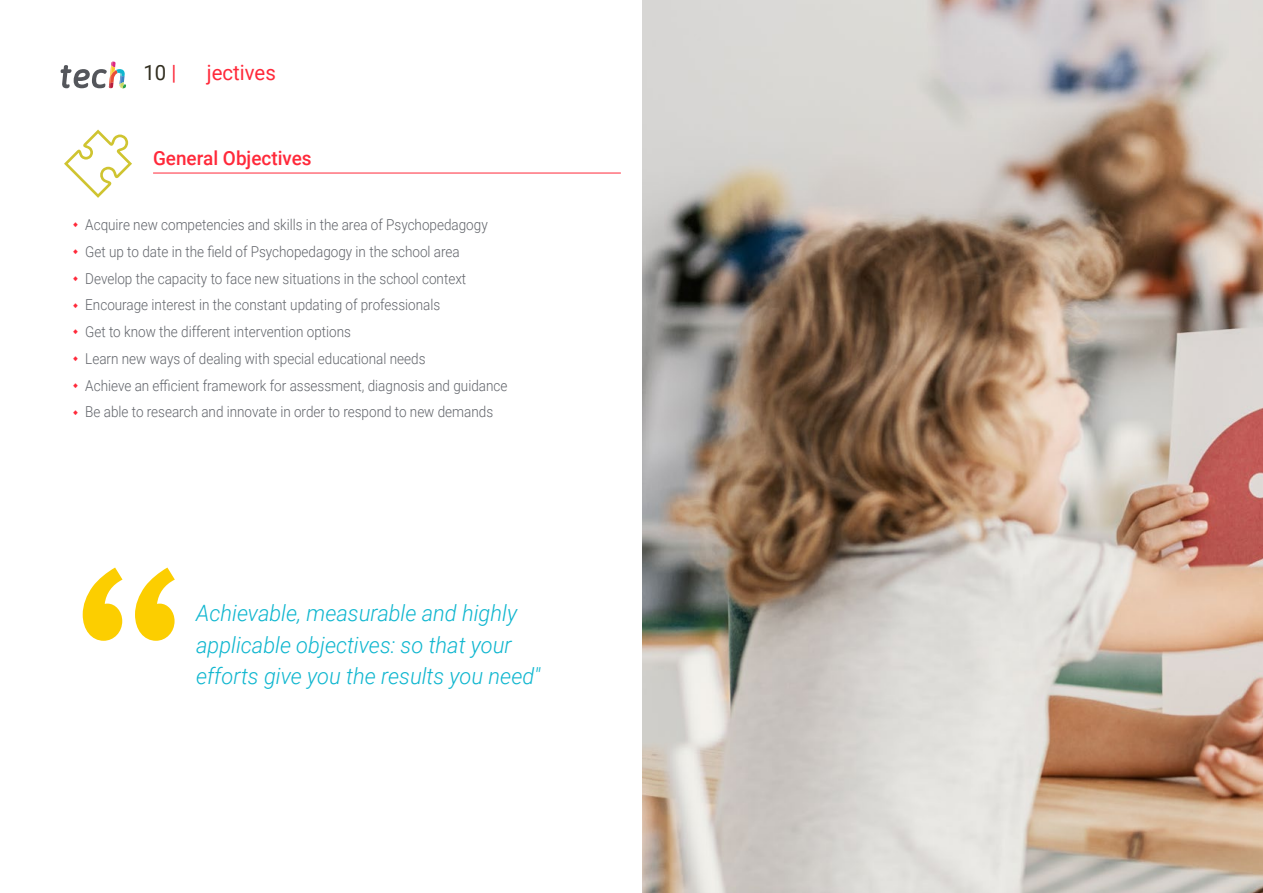
<style>
.page{position:relative;width:1263px;height:893px;background:#fff}
.page>*{position:absolute;margin:0;border:0;box-sizing:border-box;transform-origin:0 0}
.Destacados{font:italic 300 22.5px/31.5px "Roboto";color:#0fb6cf}
.Sección___Pag{font:21px "Roboto";color:#ff293a}
.Subtítulo_Pag{font:500 19.5px "Roboto";color:#ff293a}
.t1{font:300 15px "Roboto";color:#61646a;scale:.9 1}
.s1{color:#312e20}
.s2{color:#fc2a3b}
.s3{color:#fff}
</style>
<div class="page">
<hr style="left:153px;top:173px;width:468px;height:1px;background:#ff293a">
<svg style="left:64px;top:130px;width:68px;height:68px"></svg>
<img style="left:642px;top:0;width:621px;height:893px">
<svg style="left:83px;top:568px;width:92px;height:73px"></svg>
<svg style="left:61px;top:62px;width:65px;height:27px"></svg>
<p class="Sección___Pag" style="left:144px;top:57px;width:134px"><span class="s1">10</span> <span class="s2">|</span> <span class="s3">Ob</span>jectives</p>
<p class="Subtítulo_Pag" style="left:153px;top:144px;width:160px">General Objectives</p>
<p class="t1" style="left:85px;top:214px;width:449px">Acquire new competencies and skills in the area of Psychopedagogy</p>
<p class="t1" style="left:85px;top:241px;width:418px">Get up to date in the field of Psychopedagogy in the school area</p>
<p class="t1" style="left:85px;top:268px;width:425px">Develop the capacity to face new situations in the school context</p>
<p class="t1" style="left:85px;top:295px;width:396px">Encourage interest in the constant updating of professionals</p>
<p class="t1" style="left:85px;top:321px;width:297px">Get to know the different intervention options</p>
<p class="t1" style="left:85px;top:348px;width:380px">Learn new ways of dealing with special educational needs</p>
<p class="t1" style="left:85px;top:375px;width:471px">Achieve an efficient framework for assessment, diagnosis and guidance</p>
<p class="t1" style="left:85px;top:402px;width:455px">Be able to research and innovate in order to respond to new demands</p>
<p class="Destacados" style="left:196px;top:596px;width:346px">Achievable, measurable and highly applicable objectives: so that your efforts give you the results you need"</p>
</div>
